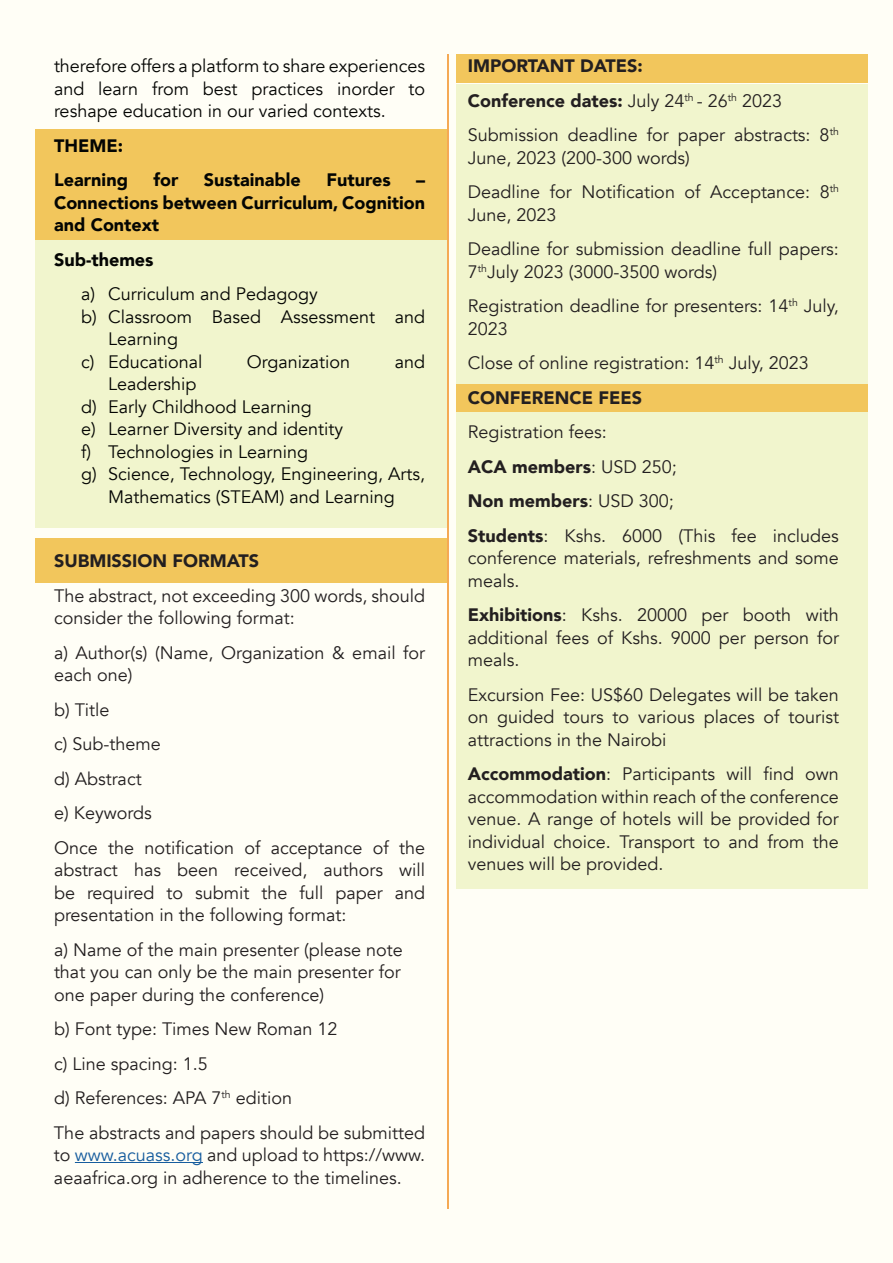
<style>
.page{position:relative;width:893px;height:1263px;background:#fffef6}
.page>*{position:absolute;margin:0;border:0;box-sizing:border-box;transform-origin:0 0}
.t1{font:18px/34.5px "Avenir";color:#231f20}
.t2{font:18px/22.5px "Avenir";color:#040503;text-align:justify}
.t3{font:900 18px/22.5px "Avenir";color:#040503}
.t4{font:900 18px "Avenir";color:#231f20}
.s1{color:#175d9e}
.s2{font-weight:900}
</style>
<div class="page">
<div style="left:35px;top:130px;width:412px;height:110px;background:#f2c65c"></div>
<div style="left:35px;top:538px;width:412px;height:45px;background:#f2c65c"></div>
<div style="left:456px;top:54px;width:411px;height:29px;background:#f2c65c"></div>
<div style="left:456px;top:384px;width:411px;height:29px;background:#f2c65c"></div>
<div style="left:35px;top:240px;width:412px;height:287px;background:#f1f5cd"></div>
<div style="left:456px;top:413px;width:411px;height:476px;background:#f1f5cd"></div>
<div style="left:456px;top:84px;width:411px;height:300px;background:#f1f5cd"></div>
<hr style="left:447px;top:54px;width:2px;height:1155px;background:#f28e20">
<hr style="left:75px;top:1162px;width:128px;height:1px;background:#175d9e">
<p class="t2" style="left:54px;top:55px;width:373px">therefore offers a platform to share experiences and learn from best practices inorder to reshape education in our varied contexts.</p>
<p class="t3" style="left:54px;top:128px;width:75px;line-height:34.5px">THEME:<br>Learning</p>
<p class="t3" style="left:153px;top:168px;width:26px">for</p>
<p class="t3" style="left:204px;top:168px;width:99px">Sustainable</p>
<p class="t3" style="left:326px;top:168px;width:66px">Futures</p>
<p class="t3" style="left:54px;top:168px;width:373px;text-align:justify;text-indent:362px">– Connections between Curriculum, Cognition and Context</p>
<p class="t3" style="left:54px;top:248px;width:101px">Sub-themes</p>
<p class="t2" style="left:81px;top:283px;width:238px">a) Curriculum and Pedagogy</p>
<p class="t2" style="left:81px;top:305px;width:346px">b) Classroom Based Assessment and</p>
<p class="t2" style="left:108px;top:328px;width:71px">Learning</p>
<p class="t2" style="left:81px;top:350px;width:123px">c) Educational</p>
<p class="t2" style="left:247px;top:350px;width:105px">Organization</p>
<p class="t2" style="left:395px;top:350px;width:32px">and</p>
<p class="t2" style="left:108px;top:373px;width:90px">Leadership</p>
<p class="t2" style="left:81px;top:395px;width:232px">d) Early Childhood Learning</p>
<p class="t2" style="left:81px;top:418px;width:264px">e) Learner Diversity and identity</p>
<p class="t2" style="left:81px;top:440px;width:229px">f) Technologies in Learning</p>
<p class="t2" style="left:81px;top:463px;width:346px">g) Science, Technology, Engineering, Arts,</p>
<p class="t2" style="left:108px;top:485px;width:288px">Mathematics (STEAM) and Learning</p>
<p class="t4" style="left:54px;top:545px;width:207px">SUBMISSION FORMATS</p>
<p class="t1" style="left:54px;top:584px;width:373px;line-height:22.5px">The abstract, not exceeding 300 words, should consider the following format:</p>
<p class="t1" style="left:54px;top:641px;width:373px;line-height:22.5px">a) Author(s) (Name, Organization &amp; email for each one)</p>
<p class="t1" style="left:54px;top:692px;width:373px">b) Title<br>c) Sub-theme<br>d) Abstract<br>e) Keywords<br>Once the notification of acceptance of the</p>
<p class="t1" style="left:54px;top:859px;width:373px;line-height:22.5px;text-align:justify">abstract has been received, authors will be required to submit the full paper and presentation in the following format:</p>
<p class="t1" style="left:54px;top:938px;width:350px;line-height:22.5px;text-align:justify">a) Name of the main presenter (please note that you can only be the main presenter for one paper during the conference)</p>
<p class="t1" style="left:54px;top:1012px;width:373px">b) Font type: Times New Roman 12<br>c) Line spacing: 1.5<br>d) References: APA 7<sup>th</sup> edition<br>The abstracts and papers should be submitted</p>
<p class="t1" style="left:54px;top:1144px;width:373px;line-height:22.5px">to <span class="s1">www.acuass.org</span> and upload to https://www. aeaafrica.org in adherence to the timelines.</p>
<p class="t1" style="left:468px;top:49px;width:373px"><span class="s2">IMPORTANT DATES:<br>Conference dates:</span> July 24<sup>th</sup> - 26<sup>th</sup> 2023<br>Submission deadline for paper abstracts: 8<sup>th</sup></p>
<p class="t1" style="left:468px;top:140px;width:373px">June, 2023 (200-300 words)<br>Deadline for Notification of Acceptance: 8<sup>th</sup></p>
<p class="t1" style="left:468px;top:197px;width:373px">June, 2023<br>Deadline for submission deadline full papers:</p>
<p class="t1" style="left:468px;top:254px;width:373px">7<sup>th</sup>July 2023 (3000-3500 words)<br>Registration deadline for presenters: 14<sup>th</sup> July,</p>
<p class="t1" style="left:468px;top:311px;width:343px">2023<br>Close of online registration: 14<sup>th</sup> July, 2023<br><span class="s2">CONFERENCE FEES</span></p>
<p class="t1" style="left:468px;top:415px;width:373px">Registration fees:<br><span class="s2">ACA members</span>: USD 250;<br><span class="s2">Non members</span>: USD 300;<br><span class="s2">Students</span>: Kshs. 6000 (This fee includes</p>
<p class="t1" style="left:468px;top:547px;width:373px;line-height:22.5px">conference materials, refreshments and some meals.</p>
<p class="t1" style="left:468px;top:604px;width:373px;line-height:22.5px;text-align:justify"><span class="s2">Exhibitions</span>: Kshs. 20000 per booth with additional fees of Kshs. 9000 per person for meals.</p>
<p class="t1" style="left:468px;top:683px;width:373px;line-height:22.5px;text-align:justify">Excursion Fee: US$60 Delegates will be taken on guided tours to various places of tourist attractions in the Nairobi</p>
<p class="t1" style="left:468px;top:763px;width:373px;line-height:22.5px;text-align:justify"><span class="s2">Accommodation</span>: Participants will find own accommodation within reach of the conference venue. A range of hotels will be provided for individual choice. Transport to and from the venues will be provided.</p>
</div>
